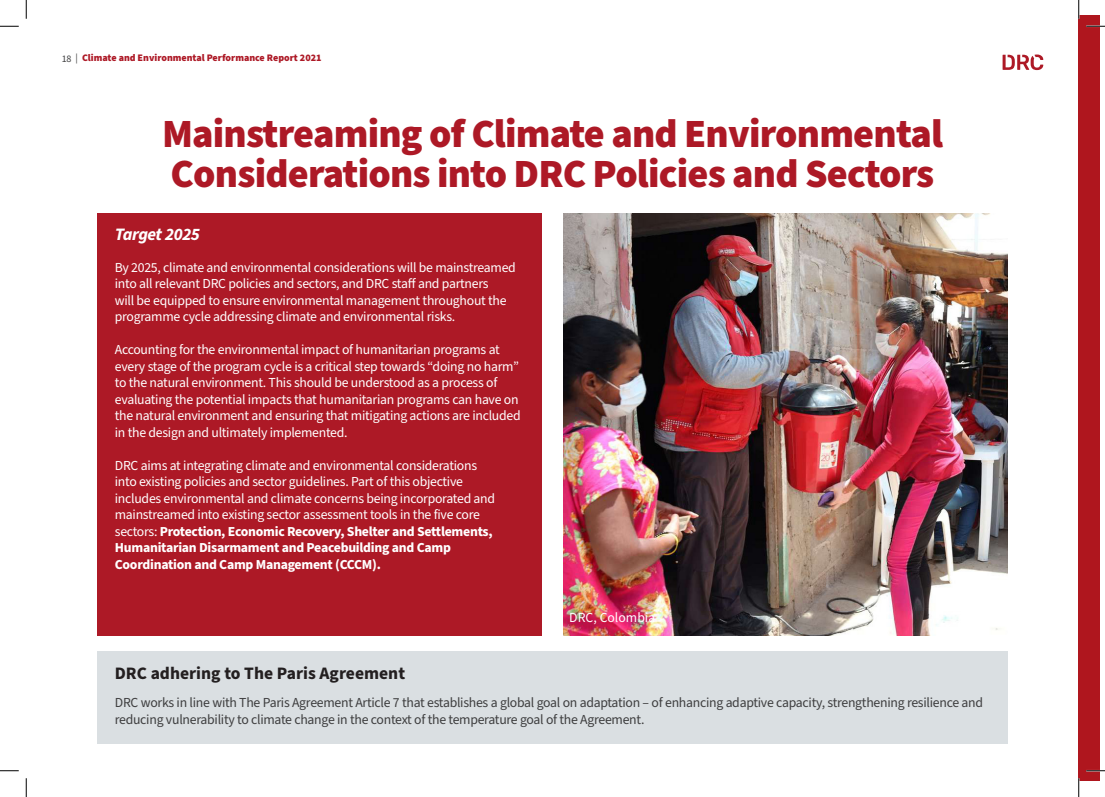
<style>
.page{position:relative;width:1105px;height:797px;background:#fff}
.page>*{position:absolute;margin:0;border:0;box-sizing:border-box;transform-origin:0 0}
.Body_copy{font:900 40px/40px "Source Sans Pro";letter-spacing:-.02em;color:#ad1926}
.Box_numbers{font:700 17.5px "Source Sans Pro";color:#231f20}
.Box_numbers-2{font:italic 700 17.5px "Source Sans Pro";letter-spacing:-.02em;color:#fff}
.Box_numbers-3{font:13.75px/16.5px "Source Sans Pro";letter-spacing:-.02em;color:#fff}
.Box_numbers-4{font:13.75px/17.5px "Source Sans Pro";letter-spacing:-.02em;color:#3e3e3f}
.Body_copy-2{font:13.75px "Source Sans Pro";color:#fff}
.t1{font:900 10px "Source Sans Pro";color:#ad1926}
.s1{font-weight:400;color:#3e3e3f}
.s2{font-weight:700}
</style>
<div class="page">
<svg style="left:1002px;top:54px;width:41px;height:16px"></svg>
<div style="left:97px;top:651px;width:911px;height:92px;background:#dadfe2"></div>
<div style="left:97px;top:213px;width:445px;height:422px;background:#ad1926"></div>
<div style="left:1079px;top:16px;width:21px;height:765px;background:#af161e"></div>
<img style="left:563px;top:213px;width:445px;height:422px">
<svg style="left:0;top:25px;width:19px;height:2px"></svg>
<svg style="left:1086px;top:25px;width:19px;height:2px"></svg>
<svg style="left:0;top:770px;width:19px;height:1px"></svg>
<svg style="left:1086px;top:770px;width:19px;height:1px"></svg>
<svg style="left:25px;top:0;width:2px;height:19px"></svg>
<svg style="left:25px;top:778px;width:2px;height:19px"></svg>
<svg style="left:1078px;top:0;width:1px;height:19px"></svg>
<svg style="left:1078px;top:778px;width:1px;height:19px"></svg>
<p class="t1" style="left:62px;top:51px;width:261px"><span class="s1">18 |</span> Climate and Environmental Performance Report 2021</p>
<p class="Body_copy" style="left:162px;top:114px;width:782px">Mainstreaming of Climate and Environmental<br>Considerations into DRC Policies and Sectors</p>
<p class="Box_numbers-2" style="left:115px;top:222px;width:87px">Target 2025</p>
<p class="Box_numbers-3" style="left:115px;top:259px;width:402px">By 2025, climate and environmental considerations will be mainstreamed into all relevant DRC policies and sectors, and DRC staff and partners<br>will be equipped to ensure environmental management throughout the programme cycle addressing climate and environmental risks.</p>
<p class="Box_numbers-3" style="left:115px;top:341px;width:407px">Accounting for the environmental impact of humanitarian programs at every stage of the program cycle is a critical step towards “doing no harm” to the natural environment. This should be understood as a process of evaluating the potential impacts that humanitarian programs can have on the natural environment and ensuring that mitigating actions are included in the design and ultimately implemented.</p>
<p class="Box_numbers-3" style="left:115px;top:457px;width:382px">DRC aims at integrating climate and environmental considerations into existing policies and sector guidelines. Part of this objective includes environmental and climate concerns being incorporated and mainstreamed into existing sector assessment tools in the five core sectors: <span class="s2">Protection, Economic Recovery, Shelter and Settlements, Humanitarian Disarmament and Peacebuilding and Camp Coordination and Camp Management (CCCM).</span></p>
<p class="Body_copy-2" style="left:569px;top:608px;width:87px">DRC, Colombia</p>
<p class="Box_numbers" style="left:115px;top:661px;width:292px">DRC adhering to The Paris Agreement</p>
<p class="Box_numbers-4" style="left:115px;top:694px;width:870px">DRC works in line with The Paris Agreement Article 7 that establishes a global goal on adaptation – of enhancing adaptive capacity, strengthening resilience and reducing vulnerability to climate change in the context of the temperature goal of the Agreement.</p>
</div>
